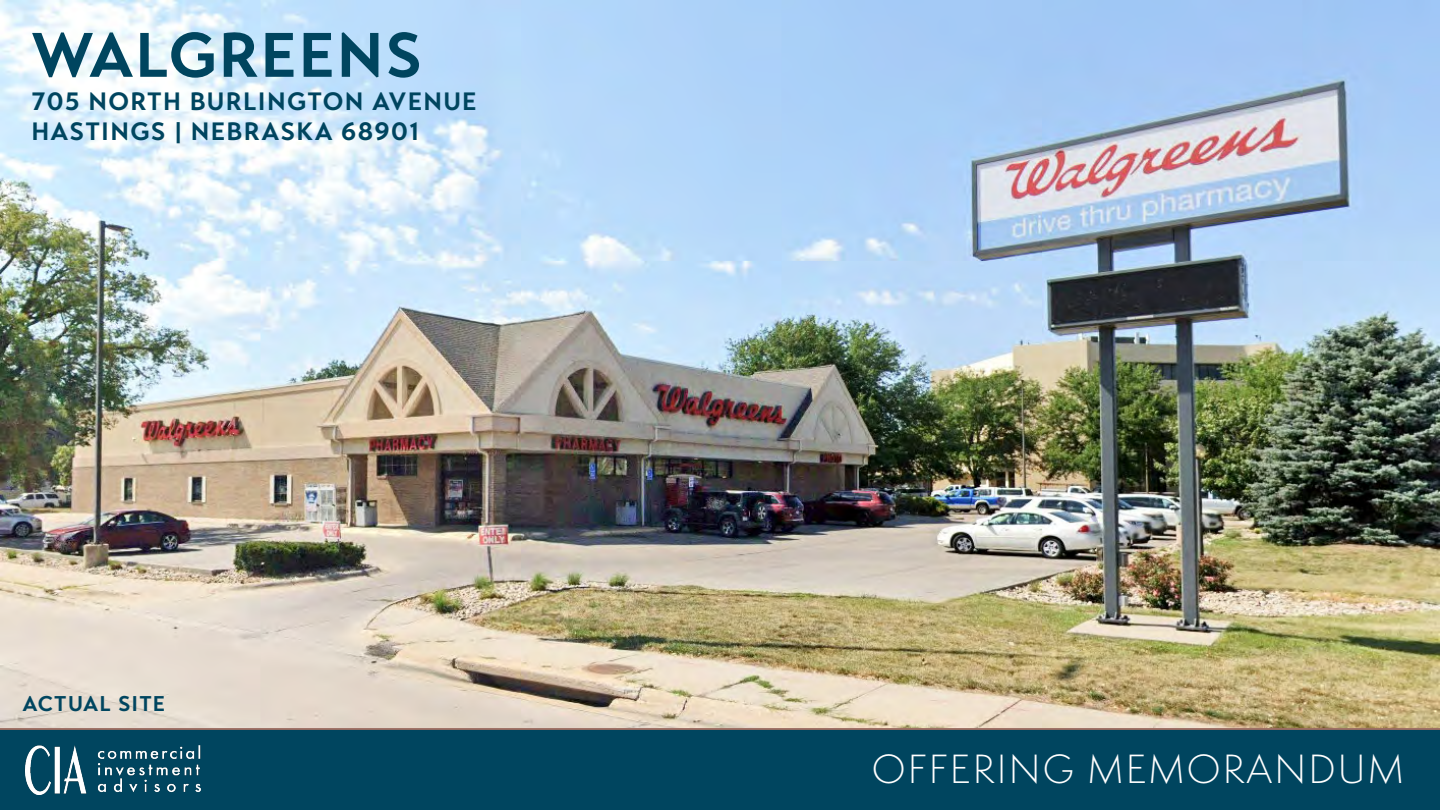
<style>
.page{position:relative;width:1440px;height:810px;background:#fff}
.page>*{position:absolute;margin:0;border:0;box-sizing:border-box;transform-origin:0 0}
.t1{font:700 62.5px "Transat Text";letter-spacing:.03em;color:#00455f}
.t2{font:300 37.5px "Semplicita Pro";letter-spacing:.06em;color:#fff}
.t3{font:700 25px/30px "Transat Text";letter-spacing:.05em;color:#00455f}
.t4{font:700 21.25px "Transat Text";letter-spacing:.05em;color:#00455f}
</style>
<div class="page">
<img style="left:0;top:0;width:1440px;height:728px">
<div style="left:0;top:729px;width:1440px;height:81px;background:#00455f"></div>
<img style="left:25px;top:745px;width:176px;height:49px">
<hr style="left:0;top:728px;width:1440px;height:2px;background:#9c6e63">
<h1 class="t1" style="left:32px;top:17px;width:392px">WALGREENS</h1>
<p class="t3" style="left:32px;top:87px;width:447px">705 NORTH BURLINGTON AVENUE<br>HASTINGS | NEBRASKA 68901</p>
<p class="t4" style="left:22px;top:691px;width:144px">ACTUAL SITE</p>
<h2 class="t2" style="left:872px;top:744px;width:534px">OFFERING MEMORANDUM</h2>
</div>
